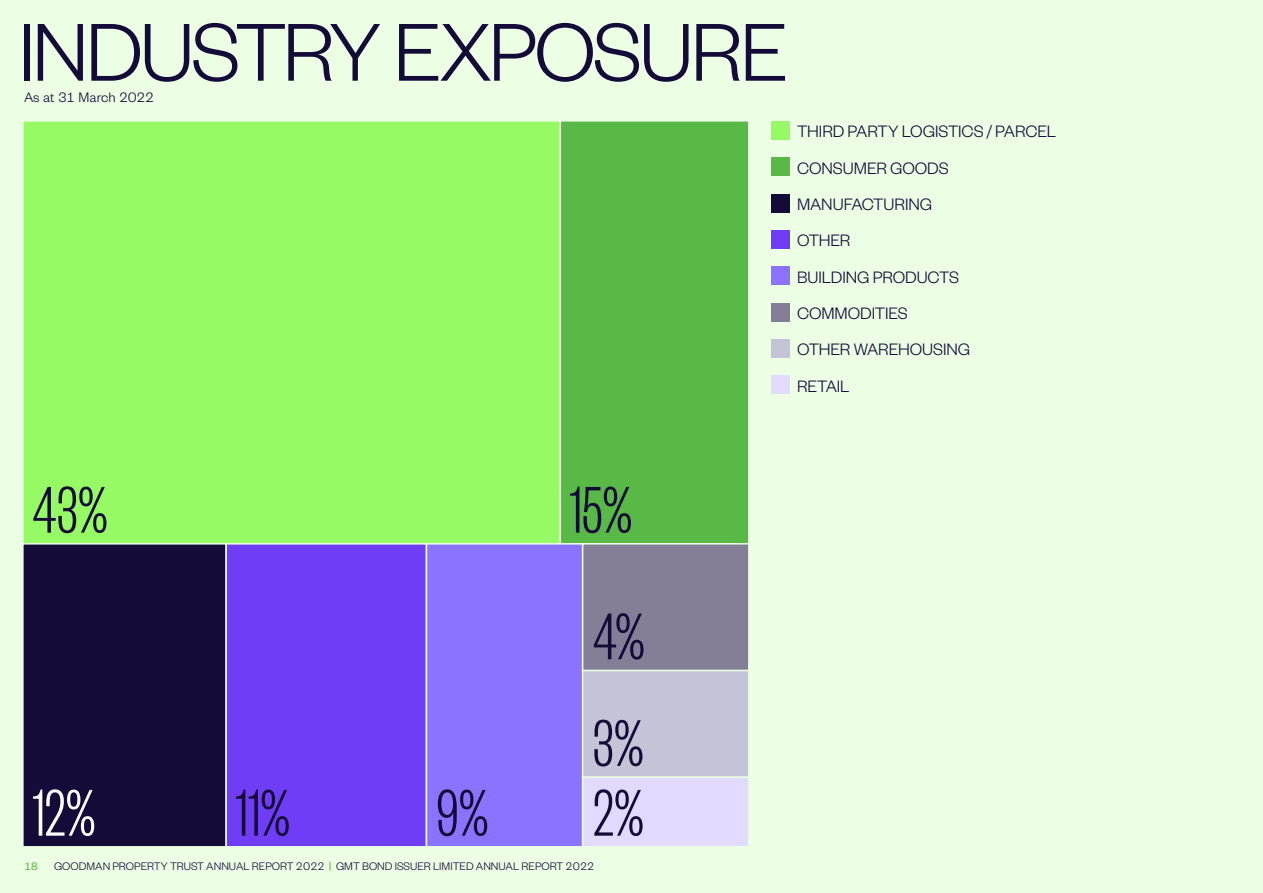
<style>
.page{position:relative;width:1263px;height:893px;background:#ecfee4}
.page>*{position:absolute;margin:0;border:0;box-sizing:border-box;transform-origin:0 0}
.TITLES_60pt{font:300 90px "Founders Grotesk";letter-spacing:-.035em;color:#140b39}
.t1{font:300 72.6px "Founders Grotesk X Cond";color:#140b39}
.t2{font:300 72.6px "Founders Grotesk X Cond";color:#fff}
.t3{font:300 18.15px/36.3px "Founders Grotesk";letter-spacing:-.005em;color:#140b39}
.BodyText_10_12{font:300 15px "Founders Grotesk";letter-spacing:-.005em;color:#140b39}
.t4{font:300 12px "Founders Grotesk";color:#140b39}
.t5{font:12px "Founders Grotesk";color:#58b946}
</style>
<div class="page">
<div style="left:771px;top:121px;width:18px;height:19px;background:#96fa64"></div>
<div style="left:771px;top:158px;width:18px;height:18px;background:#58b946"></div>
<div style="left:771px;top:194px;width:18px;height:18px;background:#140b39"></div>
<div style="left:771px;top:230px;width:18px;height:19px;background:#6f3df6"></div>
<div style="left:771px;top:267px;width:18px;height:18px;background:#8b73ff"></div>
<div style="left:771px;top:303px;width:18px;height:18px;background:#847f96"></div>
<div style="left:771px;top:339px;width:18px;height:19px;background:#c5c3d6"></div>
<div style="left:771px;top:376px;width:18px;height:18px;background:#e3dbff"></div>
<div style="left:23px;top:121px;width:537px;height:423px;background:#96fa64"></div>
<div style="left:560px;top:121px;width:189px;height:423px;background:#58b946"></div>
<div style="left:559px;top:120px;width:191px;height:425px;border:2px solid #ecfee4"></div>
<div style="left:23px;top:544px;width:203px;height:303px;background:#140b39"></div>
<div style="left:22px;top:543px;width:205px;height:304px;border:2px solid #ecfee4"></div>
<div style="left:226px;top:544px;width:200px;height:303px;background:#6f3df6"></div>
<div style="left:225px;top:543px;width:202px;height:304px;border:2px solid #ecfee4"></div>
<div style="left:426px;top:544px;width:157px;height:303px;background:#8b73ff"></div>
<div style="left:426px;top:543px;width:157px;height:304px;border:2px solid #ecfee4"></div>
<div style="left:583px;top:544px;width:166px;height:127px;background:#847f96"></div>
<div style="left:582px;top:543px;width:168px;height:128px;border:2px solid #ecfee4"></div>
<div style="left:583px;top:777px;width:166px;height:70px;background:#e3dbff"></div>
<div style="left:582px;top:776px;width:168px;height:71px;border:2px solid #ecfee4"></div>
<div style="left:583px;top:671px;width:166px;height:106px;background:#c5c3d6"></div>
<div style="left:582px;top:670px;width:168px;height:108px;border:2px solid #ecfee4"></div>
<p class="TITLES_60pt" style="left:18px;top:-2px;width:772px">INDUSTRY EXPOSURE</p>
<p class="BodyText_10_12" style="left:24px;top:88px;width:132px">As at 31 March 2022</p>
<p class="t3" style="left:797px;top:112px;width:261px">THIRD PARTY LOGISTICS / PARCEL<br>CONSUMER GOODS<br>MANUFACTURING<br>OTHER<br>BUILDING PRODUCTS<br>COMMODITIES<br>OTHER WAREHOUSING<br>RETAIL</p>
<p class="t1" style="left:33px;top:470px;width:76px">43%</p>
<p class="t2" style="left:33px;top:773px;width:64px">12%</p>
<p class="t1" style="left:570px;top:470px;width:63px">15%</p>
<p class="t1" style="left:593px;top:597px;width:53px">4%</p>
<p class="t1" style="left:593px;top:703px;width:52px">3%</p>
<p class="t1" style="left:236px;top:773px;width:55px">11%</p>
<p class="t1" style="left:436px;top:773px;width:53px">9%</p>
<p class="t1" style="left:593px;top:773px;width:52px">2%</p>
<p class="t5" style="left:24px;top:859px;width:15px">18</p>
<p class="t4" style="left:54px;top:859px;width:542px">GOODMAN PROPERTY TRUST ANNUAL REPORT 2022 GMT BOND ISSUER LIMITED ANNUAL REPORT 2022</p>
</div>
